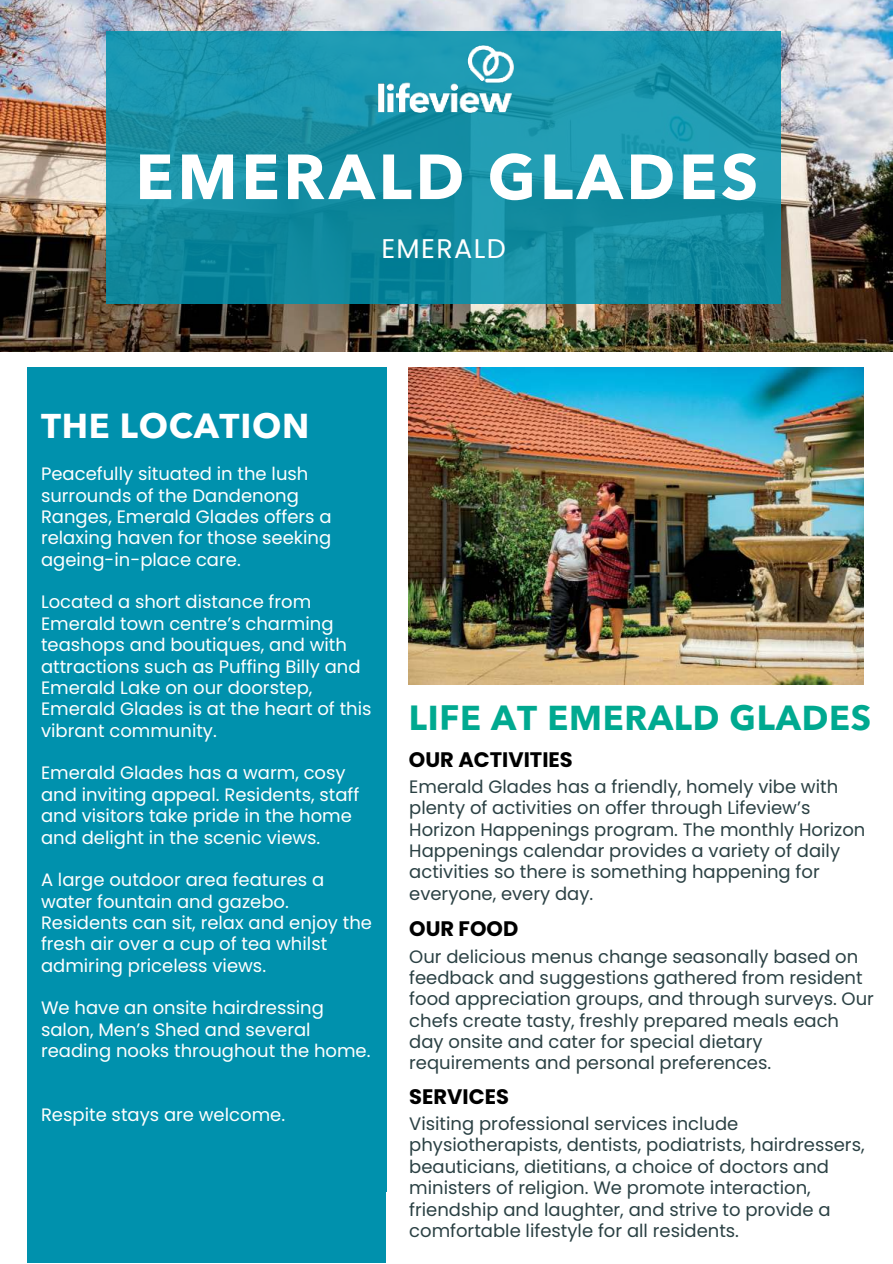
<style>
.page{position:relative;width:893px;height:1264px;background:#fff}
.page>*{position:absolute;margin:0;border:0;box-sizing:border-box;transform-origin:0 0}
.t1{font:700 63px "Avenir Next";letter-spacing:.06em;color:#fff}
.t2{font:700 34.5px "Avenir Next";letter-spacing:.02em;color:#00a990}
.t3{font:700 34.5px "Avenir Next";letter-spacing:.02em;color:#fff}
.t4{font:27px "Poppins";letter-spacing:.05em;color:#fff}
.t5{font:700 21px "Poppins";color:#000}
.t6{font:18px/21.3px "Poppins";color:#2b4144}
.t7{font:18px/21.3px "Poppins";color:#fff}
</style>
<div class="page">
<div style="left:27px;top:1008px;width:359px;height:254px;background:#0091ad"></div>
<img style="left:0;top:0;width:892px;height:352px">
<div style="left:27px;top:367px;width:359px;height:824px;background:#0091ad"></div>
<img style="left:409px;top:367px;width:454px;height:317px">
<svg style="left:106px;top:32px;width:675px;height:272px;background:#1690a6"></svg>
<img style="left:367px;top:38px;width:158px;height:83px">
<h1 class="t1" style="left:135px;top:122px;width:624px">EMERALD GLADES</h1>
<h3 class="t4" style="left:381px;top:232px;width:126px">EMERALD</h3>
<h2 class="t3" style="left:41px;top:396px;width:270px">THE LOCATION</h2>
<p class="t7" style="left:41px;top:463px;width:292px">Peacefully situated in the lush surrounds of the Dandenong<br>Ranges, Emerald Glades offers a relaxing haven for those seeking ageing-in-place care.</p>
<p class="t7" style="left:41px;top:591px;width:332px">Located a short distance from<br>Emerald town centre’s charming teashops and boutiques, and with attractions such as Puffing Billy and<br>Emerald Lake on our doorstep,<br>Emerald Glades is at the heart of this vibrant community.</p>
<p class="t7" style="left:41px;top:762px;width:320px">Emerald Glades has a warm, cosy and inviting appeal. Residents, staff and visitors take pride in the home and delight in the scenic views.</p>
<p class="t7" style="left:41px;top:869px;width:332px">A large outdoor area features a water fountain and gazebo.<br>Residents can sit, relax and enjoy the fresh air over a cup of tea whilst admiring priceless views.</p>
<p class="t7" style="left:41px;top:997px;width:331px">We have an onsite hairdressing salon, Men’s Shed and several reading nooks throughout the home.</p>
<p class="t7" style="left:41px;top:1104px;width:245px">Respite stays are welcome.</p>
<h2 class="t2" style="left:409px;top:687px;width:463px">LIFE AT EMERALD GLADES</h2>
<p class="t5" style="left:409px;top:747px;width:165px">OUR ACTIVITIES</p>
<p class="t6" style="left:409px;top:776px;width:457px">Emerald Glades has a friendly, homely vibe with plenty of activities on offer through Lifeview’s Horizon Happenings program. The monthly Horizon Happenings calendar provides a variety of daily activities so there is something happening for everyone, every day.</p>
<p class="t5" style="left:409px;top:916px;width:111px">OUR FOOD</p>
<p class="t6" style="left:409px;top:945px;width:466px">Our delicious menus change seasonally based on feedback and suggestions gathered from resident food appreciation groups, and through surveys. Our chefs create tasty, freshly prepared meals each day onsite and cater for special dietary requirements and personal preferences.</p>
<p class="t5" style="left:409px;top:1084px;width:101px">SERVICES</p>
<p class="t6" style="left:409px;top:1113px;width:457px">Visiting professional services include physiotherapists, dentists, podiatrists, hairdressers, beauticians, dietitians, a choice of doctors and ministers of religion. We promote interaction, friendship and laughter, and strive to provide a comfortable lifestyle for all residents.</p>
</div>
